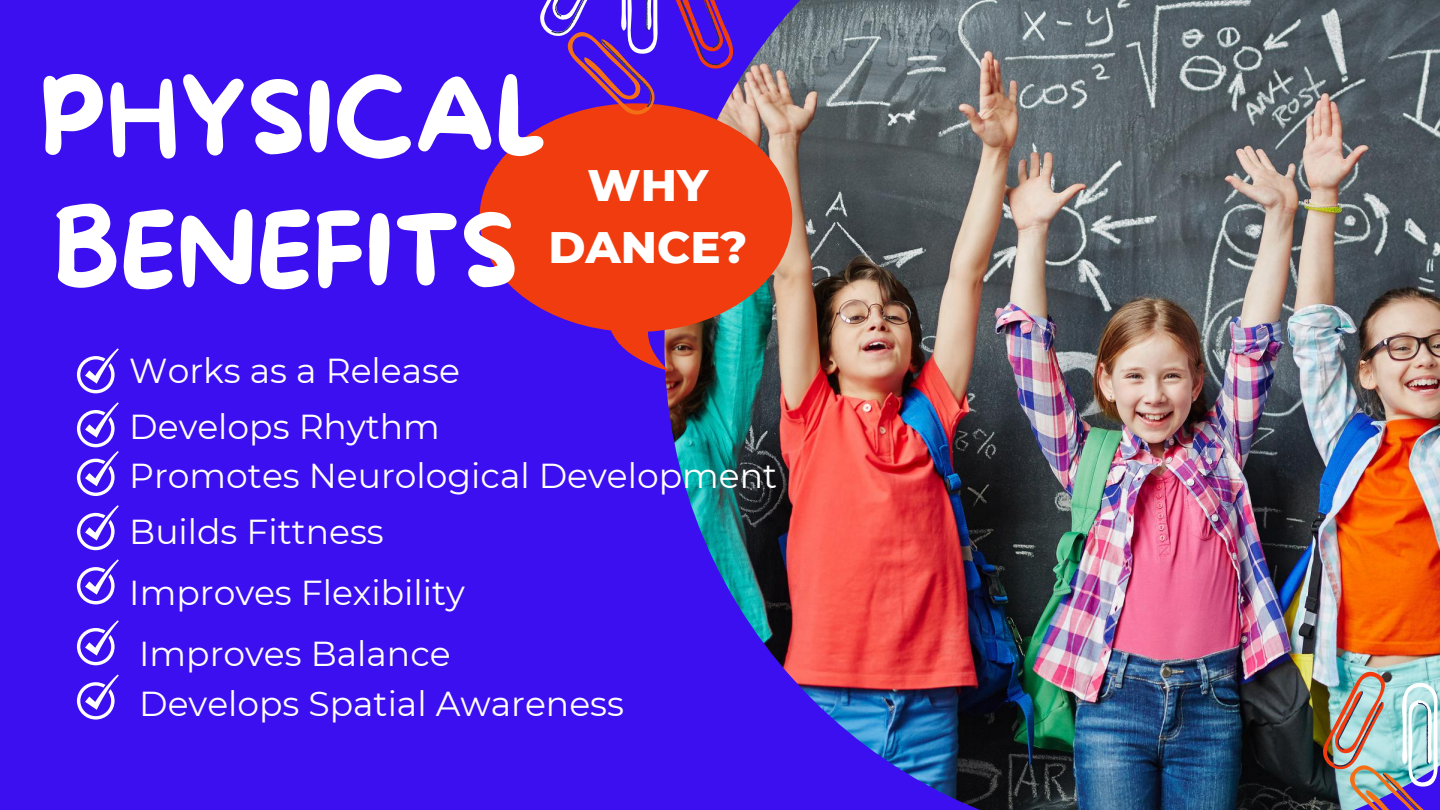
<style>
.page{position:relative;width:1440px;height:810px;background:#3c0ff0}
.page>*{position:absolute;margin:0;border:0;box-sizing:border-box;transform-origin:0 0}
.t1{font:100px/132.9px "More Sugar";color:#fff}
.t2{font:800 45px/62.2px "Montserrat";color:#fff;text-align:center}
.t3{font:34.6px/56.7px "Montserrat";color:#fff}
</style>
<div class="page">
<svg style="left:77px;top:505px;width:42px;height:45px"></svg>
<svg style="left:77px;top:559px;width:42px;height:45px"></svg>
<img style="left:665px;top:0;width:775px;height:810px">
<svg style="left:480px;top:103px;width:312px;height:268px;fill:#f03c0f"></svg>
<svg style="left:539px;top:0;width:194px;height:115px"></svg>
<img style="left:1321px;top:665px;width:119px;height:145px">
<svg style="left:77px;top:348px;width:42px;height:45px"></svg>
<svg style="left:77px;top:402px;width:42px;height:94px"></svg>
<svg style="left:77px;top:620px;width:42px;height:45px"></svg>
<svg style="left:77px;top:674px;width:42px;height:45px"></svg>
<h1 class="t1" style="left:40px;top:56px;width:509px">PHYSICAL<br>BENEFITS</h1>
<h2 class="t2" style="left:548px;top:154px;width:201px">WHY<br>DANCE?</h2>
<p class="t3" style="left:129px;top:343px;width:332px;line-height:55.6px">Works as a Release<br>Develops Rhythm</p>
<p class="t3" style="left:129px;top:447px;width:649px">Promotes Neurological Development<br>Builds Fittness</p>
<p class="t3" style="left:129px;top:564px;width:337px">Improves Flexibility</p>
<p class="t3" style="left:139px;top:628px;width:486px;line-height:50.1px">Improves Balance<br>Develops Spatial Awareness</p>
</div>
